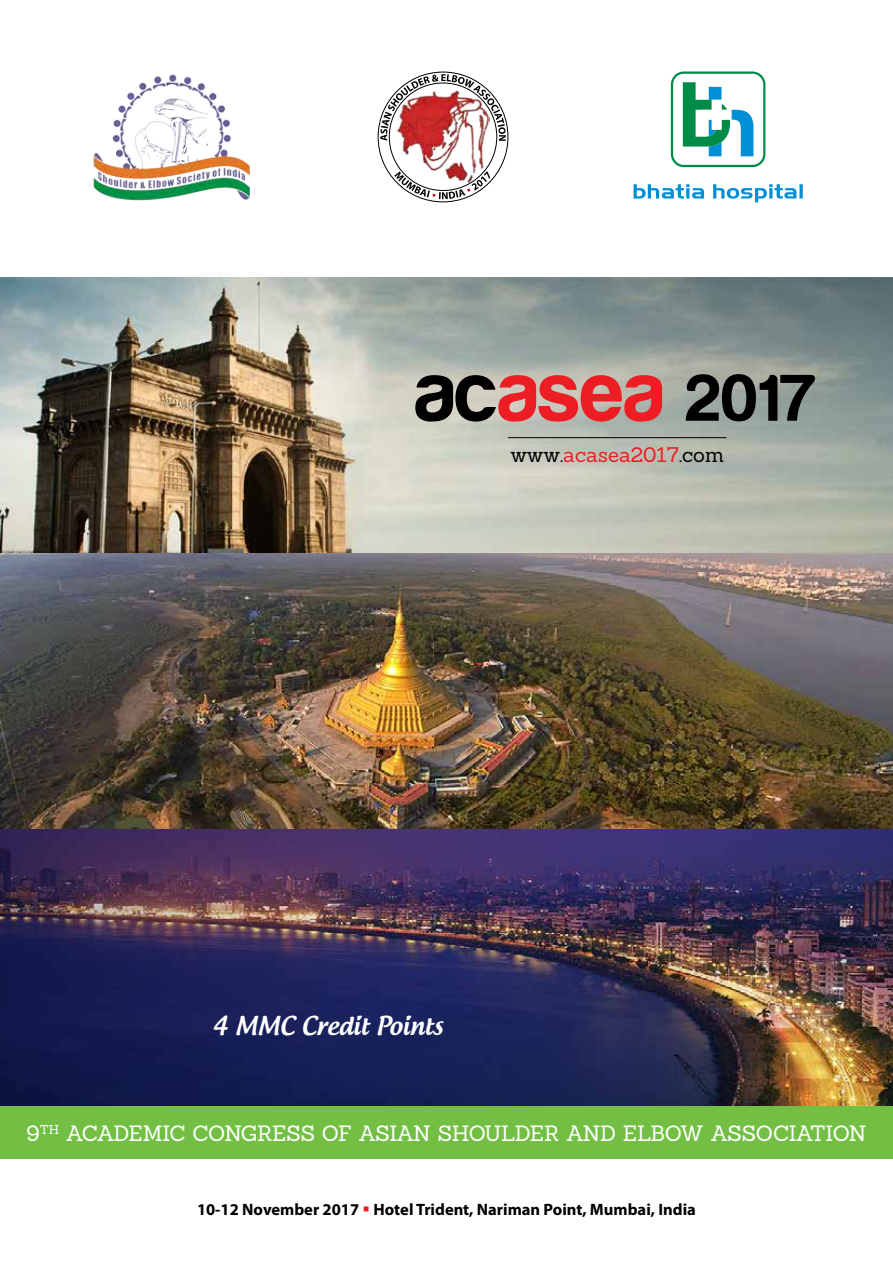
<style>
.page{position:relative;width:893px;height:1263px;background:#fff}
.page>*{position:absolute;margin:0;border:0;box-sizing:border-box;transform-origin:0 0}
.t1{font:700 85.95px "Harabara";letter-spacing:.02em;color:#ed1d24}
.t2{font:500 24.75px "Androgyne";color:#fff}
.t3{font:21.6px "Sanchez";letter-spacing:-.035em;color:#fff}
.t4{font:20.4px "Sanchez";color:#ed1d24}
.t5{font:700 16.5px "Myriad Pro";color:#000}
.s1{color:#000}
.s2{font-size:68.25px;color:#000}
.s3{color:#ed1d24}
</style>
<div class="page">
<div style="left:0;top:1105px;width:893px;height:54px;background:#72bf44"></div>
<img style="left:0;top:278px;width:893px;height:827px">
<hr style="left:508px;top:437px;width:218px;height:1px;background:#000">
<img style="left:93px;top:74px;width:157px;height:127px">
<svg style="left:634px;top:184px;width:169px;height:18px"></svg>
<svg style="left:671px;top:71px;width:94px;height:96px"></svg>
<svg style="left:394px;top:174px;width:96px;height:25px"></svg>
<svg style="left:380px;top:74px;width:126px;height:67px"></svg>
<img style="left:396px;top:90px;width:93px;height:93px">
<h1 class="t1" style="left:416px;top:347px;width:402px"><span class="s1">ac</span>asea <span class="s2">2017</span></h1>
<p class="t4" style="left:510px;top:442px;width:215px"><span class="s1">www.</span>acasea2017<span class="s1">.com</span></p>
<h2 class="t2" style="left:213px;top:1009px;width:232px">4 MMC Credit Points</h2>
<h3 class="t3" style="left:27px;top:1119px;width:841px">9<sup>TH</sup> ACADEMIC CONGRESS OF ASIAN SHOULDER AND ELBOW ASSOCIATION</h3>
<p class="t5" style="left:197px;top:1198px;width:500px">10-12 November 2017 <span class="s3">▪</span> Hotel Trident, Nariman Point, Mumbai, India</p>
</div>
